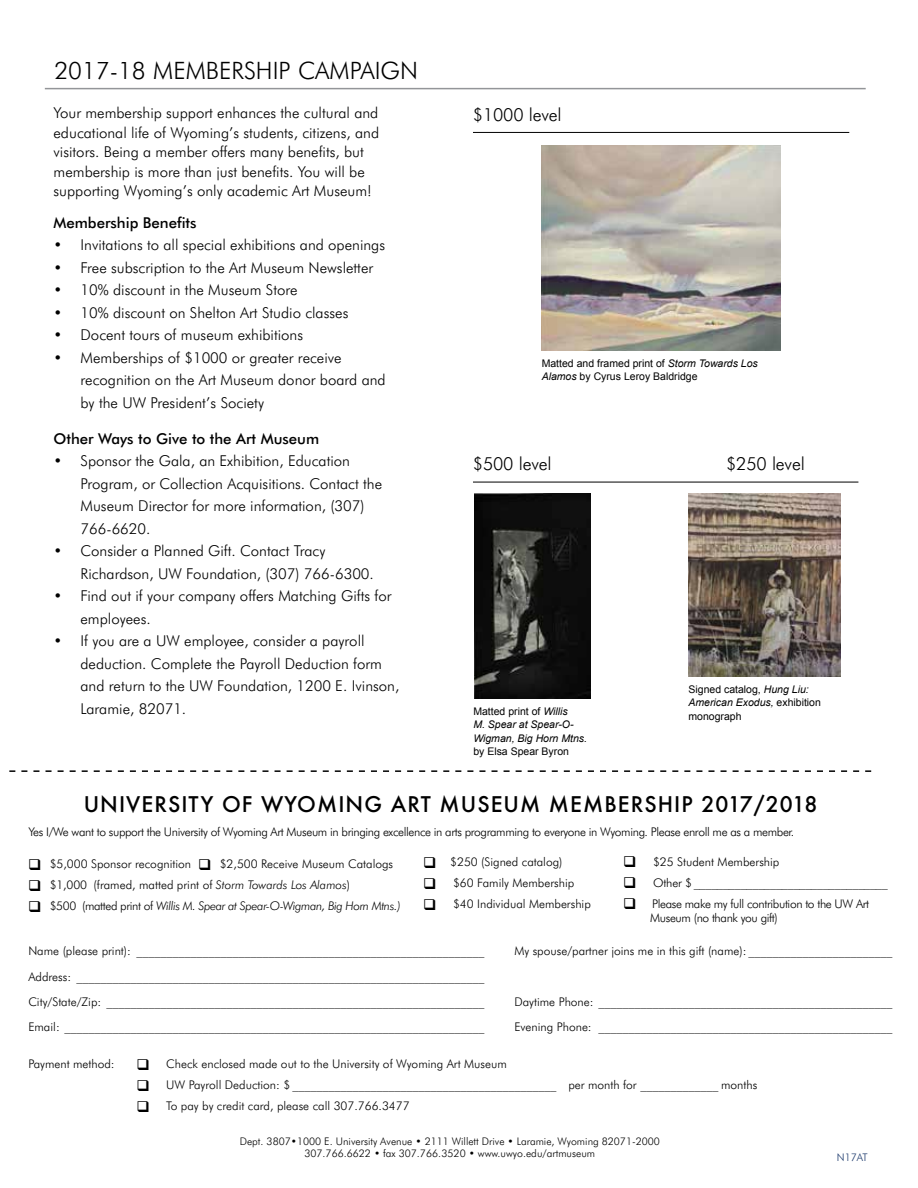
<style>
.page{position:relative;width:918px;height:1188px;background:#fff}
.page>*{position:absolute;margin:0;border:0;box-sizing:border-box;transform-origin:0 0}
.t1{font:300 24px "Futura BT";color:#000}
.t2{font:500 21px "Futura";letter-spacing:.05em;color:#000}
.t3{font:300 18px "Futura BT";letter-spacing:-.01em;color:#000}
.t4{font:300 15px/22.5px "Futura BT";color:#000}
.t5{font:500 15px "Futura BT";color:#000}
.t6{font:300 12px/25.2px "Futura BT";color:#000}
.t7{font:300 12px/14.4px "Futura BT";letter-spacing:-.03em;color:#000}
.t8{font:italic 300 12px "Futura BT";letter-spacing:-.03em;color:#000}
.t9{font:10.5px/13.5px "Arial";color:#000}
.t10{font:300 10.5px/12.6px "Futura BT";color:#000;text-align:center}
.t11{font:italic 10.5px/13.5px "Arial";color:#000}
.t12{font:300 10.5px "Futura BT";color:#173569}
.s1{font-style:italic}
.s2{font-style:normal}
</style>
<div class="page">
<svg style="left:9px;top:770px;width:862px;height:2px"></svg>
<hr style="left:45px;top:88px;width:821px;height:1px;background:#939598">
<hr style="left:473px;top:482px;width:385px;height:1px;background:#000">
<hr style="left:473px;top:132px;width:376px;height:1px;background:#000">
<img style="left:474px;top:493px;width:117px;height:205px">
<img style="left:542px;top:146px;width:239px;height:204px">
<img style="left:689px;top:493px;width:152px;height:183px">
<h1 class="t1" style="left:54px;top:56px;width:365px">2017-18 MEMBERSHIP CAMPAIGN</h1>
<p class="t4" style="left:54px;top:103px;width:327px;line-height:19.5px">Your membership support enhances the cultural and educational life of Wyoming’s students, citizens, and visitors. Being a member offers many benefits, but membership is more than just benefits. You will be supporting Wyoming’s only academic Art Museum!</p>
<p class="t5" style="left:54px;top:213px;width:144px">Membership Benefits</p>
<p class="t4" style="left:54px;top:233px;width:333px">• Invitations to all special exhibitions and openings</p>
<p class="t4" style="left:54px;top:256px;width:321px">• Free subscription to the Art Museum Newsletter</p>
<p class="t4" style="left:54px;top:278px;width:246px">• 10% discount in the Museum Store</p>
<p class="t4" style="left:54px;top:301px;width:296px">• 10% discount on Shelton Art Studio classes</p>
<p class="t4" style="left:54px;top:323px;width:251px">• Docent tours of museum exhibitions</p>
<p class="t4" style="left:81px;top:346px;width:307px;text-indent:-27px">• Memberships of $1000 or greater receive recognition on the Art Museum donor board and by the UW President’s Society</p>
<p class="t5" style="left:54px;top:429px;width:267px">Other Ways to Give to the Art Museum</p>
<p class="t4" style="left:81px;top:449px;width:303px;text-indent:-27px">• Sponsor the Gala, an Exhibition, Education Program, or Collection Acquisitions. Contact the Museum Director for more information, (307)<br>766-6620.</p>
<p class="t4" style="left:81px;top:539px;width:295px;text-indent:-27px">• Consider a Planned Gift. Contact Tracy<br>Richardson, UW Foundation, (307) 766-6300.</p>
<p class="t4" style="left:81px;top:584px;width:312px;text-indent:-27px">• Find out if your company offers Matching Gifts for employees.</p>
<p class="t4" style="left:81px;top:629px;width:320px;text-indent:-27px">• If you are a UW employee, consider a payroll deduction. Complete the Payroll Deduction form and return to the UW Foundation, 1200 E. Ivinson, Laramie, 82071.</p>
<h3 class="t3" style="left:473px;top:103px;width:90px">$1000 level</h3>
<p class="t9" style="left:542px;top:357px;width:218px">Matted and framed print of <span class="s1">Storm Towards Los<br>Alamos</span> by Cyrus Leroy Baldridge</p>
<h3 class="t3" style="left:473px;top:453px;width:80px">$500 level</h3>
<p class="t11" style="left:473px;top:704px;width:115px"><span class="s2">Matted print of</span> Willis<br>M. Spear at Spear-O-<br>Wigman, Big Horn Mtns.</p>
<p class="t9" style="left:473px;top:745px;width:97px">by Elsa Spear Byron</p>
<h3 class="t3" style="left:726px;top:453px;width:80px">$250 level</h3>
<p class="t9" style="left:689px;top:683px;width:134px">Signed catalog, <span class="s1">Hung Liu:<br>American Exodus,</span> exhibition monograph</p>
<h2 class="t2" style="left:84px;top:790px;width:735px">UNIVERSITY OF WYOMING ART MUSEUM MEMBERSHIP 2017/2018</h2>
<p class="t7" style="left:28px;top:825px;width:767px">Yes I/We want to support the University of Wyoming Art Museum in bringing excellence in arts programming to everyone in Wyoming. Please enroll me as a member.</p>
<p class="t6" style="left:28px;top:851px;width:367px">❑ $5,000 Sponsor recognition ❑ $2,500 Receive Museum Catalogs</p>
<p class="t6" style="left:28px;top:872px;width:324px">❑ $1,000 (framed, matted print of <span class="s1">Storm Towards Los Alamos</span>)</p>
<p class="t8" style="left:28px;top:899px;width:374px">❑ <span class="s2">$500 (matted print of</span> Willis M. Spear at Spear-O-Wigman, Big Horn Mtns.)</p>
<p class="t6" style="left:423px;top:849px;width:141px">❑ $250 (Signed catalog)</p>
<p class="t6" style="left:423px;top:870px;width:153px">❑ $60 Family Membership</p>
<p class="t6" style="left:423px;top:891px;width:169px">❑ $40 Individual Membership</p>
<p class="t6" style="left:623px;top:849px;width:158px">❑ $25 Student Membership</p>
<p class="t6" style="left:623px;top:870px;width:266px">❑ Other $_________________________________</p>
<p class="t7" style="left:650px;top:896px;width:221px;text-indent:-27px">❑ Please make my full contribution to the UW Art<br>Museum (no thank you gift)</p>
<p class="t6" style="left:28px;top:939px;width:458px">Name (please print): __________________________________________________________</p>
<p class="t6" style="left:514px;top:939px;width:379px">My spouse/partner joins me in this gift (name): ________________________</p>
<p class="t6" style="left:28px;top:964px;width:457px">Address: ____________________________________________________________________<br>City/State/Zip: _______________________________________________________________</p>
<p class="t6" style="left:514px;top:989px;width:379px">Daytime Phone: _________________________________________________</p>
<p class="t6" style="left:28px;top:1014px;width:458px">Email: ______________________________________________________________________</p>
<p class="t6" style="left:514px;top:1014px;width:379px">Evening Phone: _________________________________________________</p>
<p class="t6" style="left:28px;top:1051px;width:88px">Payment method:</p>
<p class="t6" style="left:136px;top:1051px;width:372px">❑ Check enclosed made out to the University of Wyoming Art Museum</p>
<p class="t6" style="left:136px;top:1072px;width:622px">❑ UW Payroll Deduction: $ ____________________________________________ per month for _____________ months</p>
<p class="t6" style="left:136px;top:1093px;width:275px">❑ To pay by credit card, please call 307.766.3477</p>
<p class="t10" style="left:240px;top:1135px;width:422px">Dept. 3807•1000 E. University Avenue • 2111 Willett Drive • Laramie, Wyoming 82071-2000<br>307.766.6622 • fax 307.766.3520 • www.uwyo.edu/artmuseum</p>
<p class="t12" style="left:837px;top:1151px;width:32px">N17AT</p>
</div>
